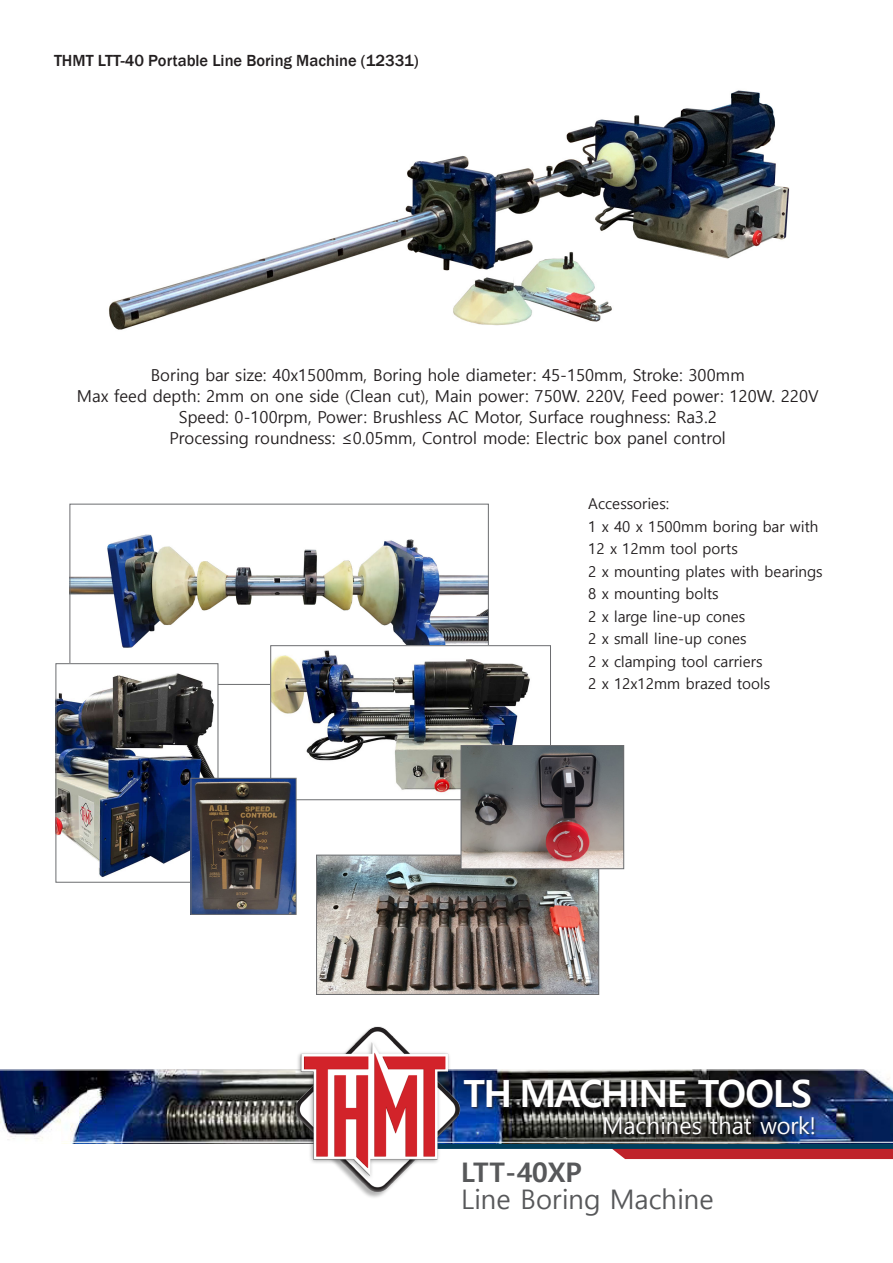
<style>
.page{position:relative;width:893px;height:1263px;background:#fff}
.page>*{position:absolute;margin:0;border:0;box-sizing:border-box;transform-origin:0 0}
.t1{font:700 37.5px "Malgun Gothic";letter-spacing:-.04em;color:#fff}
.t2{font:27px "Malgun Gothic";color:#57585a}
.t3{font:700 27px "Malgun Gothic";color:#57585a}
.t4{font:23.25px "Malgun Gothic";color:#fff}
.t5{font:16.5px "Malgun Gothic";color:#231f20}
.t6{font:500 16.5px "Franklin Gothic";color:#231f20}
.t7{font:15px/22.5px "Malgun Gothic";color:#231f20}
</style>
<div class="page">
<img style="left:109px;top:90px;width:681px;height:240px">
<img style="left:318px;top:857px;width:279px;height:136px">
<div style="left:316px;top:855px;width:283px;height:140px;border:1px solid #6c6d70"></div>
<img style="left:71px;top:534px;width:416px;height:149px">
<div style="left:69px;top:504px;width:420px;height:181px;border:1px solid #6c6d70"></div>
<img style="left:272px;top:647px;width:258px;height:151px">
<div style="left:270px;top:645px;width:281px;height:155px;border:1px solid #6c6d70"></div>
<img style="left:57px;top:665px;width:159px;height:216px">
<div style="left:55px;top:663px;width:163px;height:220px;border:1px solid #6c6d70"></div>
<img style="left:193px;top:780px;width:102px;height:133px">
<div style="left:191px;top:778px;width:106px;height:137px;border:1px solid #6c6d70"></div>
<img style="left:463px;top:747px;width:159px;height:120px">
<div style="left:461px;top:745px;width:163px;height:124px;border:1px solid #6c6d70"></div>
<div style="left:612px;top:1149px;width:281px;height:10px;background:#bf222a"></div>
<svg style="left:468px;top:1143px;width:425px;height:6px;background:#0e415d"></svg>
<img style="left:0;top:1069px;width:893px;height:74px">
<img style="left:278px;top:1026px;width:190px;height:172px">
<p class="t6" style="left:54px;top:50px;width:366px">THMT LTT-40 Portable Line Boring Machine (12331)</p>
<p class="t5" style="left:151px;top:366px;width:596px">Boring bar size: 40x1500mm, Boring hole diameter: 45-150mm, Stroke: 300mm</p>
<p class="t5" style="left:77px;top:387px;width:743px">Max feed depth: 2mm on one side (Clean cut), Main power: 750W. 220V, Feed power: 120W. 220V</p>
<p class="t5" style="left:179px;top:408px;width:539px">Speed: 0-100rpm, Power: Brushless AC Motor, Surface roughness: Ra3.2</p>
<p class="t5" style="left:169px;top:429px;width:558px">Processing roundness: ≤0.05mm, Control mode: Electric box panel control</p>
<p class="t7" style="left:588px;top:493px;width:82px">Accessories:</p>
<p class="t7" style="left:588px;top:515px;width:232px">1 x 40 x 1500mm boring bar with<br>12 x 12mm tool ports</p>
<p class="t7" style="left:588px;top:560px;width:236px">2 x mounting plates with bearings</p>
<p class="t7" style="left:588px;top:583px;width:132px">8 x mounting bolts</p>
<p class="t7" style="left:588px;top:605px;width:159px">2 x large line-up cones</p>
<p class="t7" style="left:588px;top:628px;width:160px">2 x small line-up cones</p>
<p class="t7" style="left:588px;top:650px;width:176px">2 x clamping tool carriers</p>
<p class="t7" style="left:588px;top:673px;width:184px">2 x 12x12mm brazed tools</p>
<p class="t1" style="left:463px;top:1071px;width:350px">TH MACHINE TOOLS</p>
<p class="t4" style="left:602px;top:1112px;width:215px">Machines that work!</p>
<p class="t3" style="left:461px;top:1156px;width:122px">LTT-40XP</p>
<p class="t2" style="left:461px;top:1184px;width:254px">Line Boring Machine</p>
</div>
